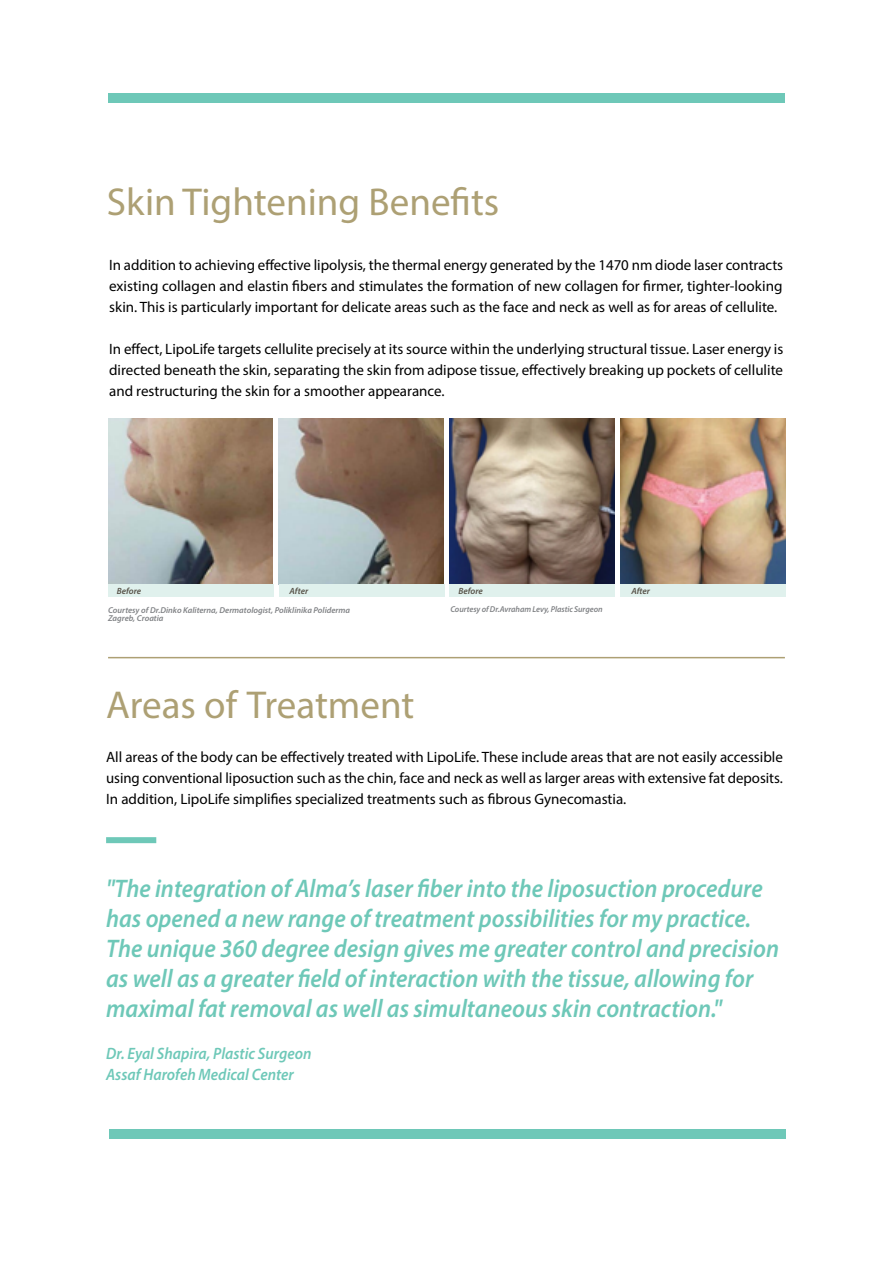
<style>
.page{position:relative;width:893px;height:1263px;background:#fff}
.page>*{position:absolute;margin:0;border:0;box-sizing:border-box;transform-origin:0 0}
.t1{font:39px "Myriad Pro";color:#ada074}
.t2{font:italic 600 25.5px/30px "Myriad Pro";color:#6ec8b8;scale:.93 1}
.t3{font:italic 600 16.5px/21px "Myriad Pro";color:#6ec8b8;scale:.93 1}
.t4{font:15px/21px "Myriad Pro";color:#000;text-align:justify}
.t5{font:italic 600 9px "Myriad Pro";color:#565147}
.t6{font:italic 600 8.55px/8.4px "Myriad Pro";color:#808285}
</style>
<div class="page">
<div style="left:108px;top:93px;width:677px;height:9px;background:#6ec8b8"></div>
<div style="left:109px;top:1129px;width:677px;height:9px;background:#6ec8b8"></div>
<img style="left:108px;top:418px;width:165px;height:166px">
<img style="left:279px;top:418px;width:165px;height:166px">
<div style="left:108px;top:584px;width:165px;height:13px;background:#e0f1ed"></div>
<div style="left:279px;top:584px;width:165px;height:13px;background:#e0f1ed"></div>
<img style="left:450px;top:419px;width:165px;height:165px">
<img style="left:620px;top:419px;width:165px;height:165px">
<div style="left:450px;top:584px;width:165px;height:13px;background:#e0f1ed"></div>
<div style="left:620px;top:584px;width:166px;height:13px;background:#e0f1ed"></div>
<div style="left:106px;top:837px;width:50px;height:6px;background:#6ec8b8"></div>
<hr style="left:108px;top:657px;width:677px;height:1px;background:#ada074">
<h1 class="t1" style="left:107px;top:177px;width:394px">Skin Tightening Benefits</h1>
<p class="t4" style="left:109px;top:254px;width:676px">In addition to achieving effective lipolysis, the thermal energy generated by the 1470 nm diode laser contracts existing collagen and elastin fibers and stimulates the formation of new collagen for firmer, tighter-looking skin. This is particularly important for delicate areas such as the face and neck as well as for areas of cellulite.</p>
<p class="t4" style="left:109px;top:338px;width:676px">In effect, LipoLife targets cellulite precisely at its source within the underlying structural tissue. Laser energy is directed beneath the skin, separating the skin from adipose tissue, effectively breaking up pockets of cellulite and restructuring the skin for a smoother appearance.</p>
<p class="t5" style="left:117px;top:585px;width:26px">Before</p>
<p class="t5" style="left:290px;top:585px;width:20px">After</p>
<p class="t5" style="left:458px;top:585px;width:26px">Before</p>
<p class="t5" style="left:631px;top:585px;width:20px">After</p>
<p class="t6" style="left:108px;top:605px;width:244px">Courtesy of Dr.Dinko Kaliterna, Dermatologist, Poliklinika Poliderma<br>Zagreb, Croatia</p>
<p class="t6" style="left:450px;top:604px;width:154px">Courtesy of Dr.Avraham Levy, Plastic Surgeon</p>
<h1 class="t1" style="left:106px;top:681px;width:310px">Areas of Treatment</h1>
<p class="t4" style="left:106px;top:746px;width:678px">All areas of the body can be effectively treated with LipoLife. These include areas that are not easily accessible using conventional liposuction such as the chin, face and neck as well as larger areas with extensive fat deposits.<br>In addition, LipoLife simplifies specialized treatments such as fibrous Gynecomastia.</p>
<p class="t2" style="left:106px;top:873px;width:725px">"The integration of Alma’s laser fiber into the liposuction procedure has opened a new range of treatment possibilities for my practice.<br>The unique 360 degree design gives me greater control and precision as well as a greater field of interaction with the tissue, allowing for maximal fat removal as well as simultaneous skin contraction."</p>
<p class="t3" style="left:106px;top:1043px;width:222px">Dr. Eyal Shapira, Plastic Surgeon<br>Assaf Harofeh Medical Center</p>
</div>
